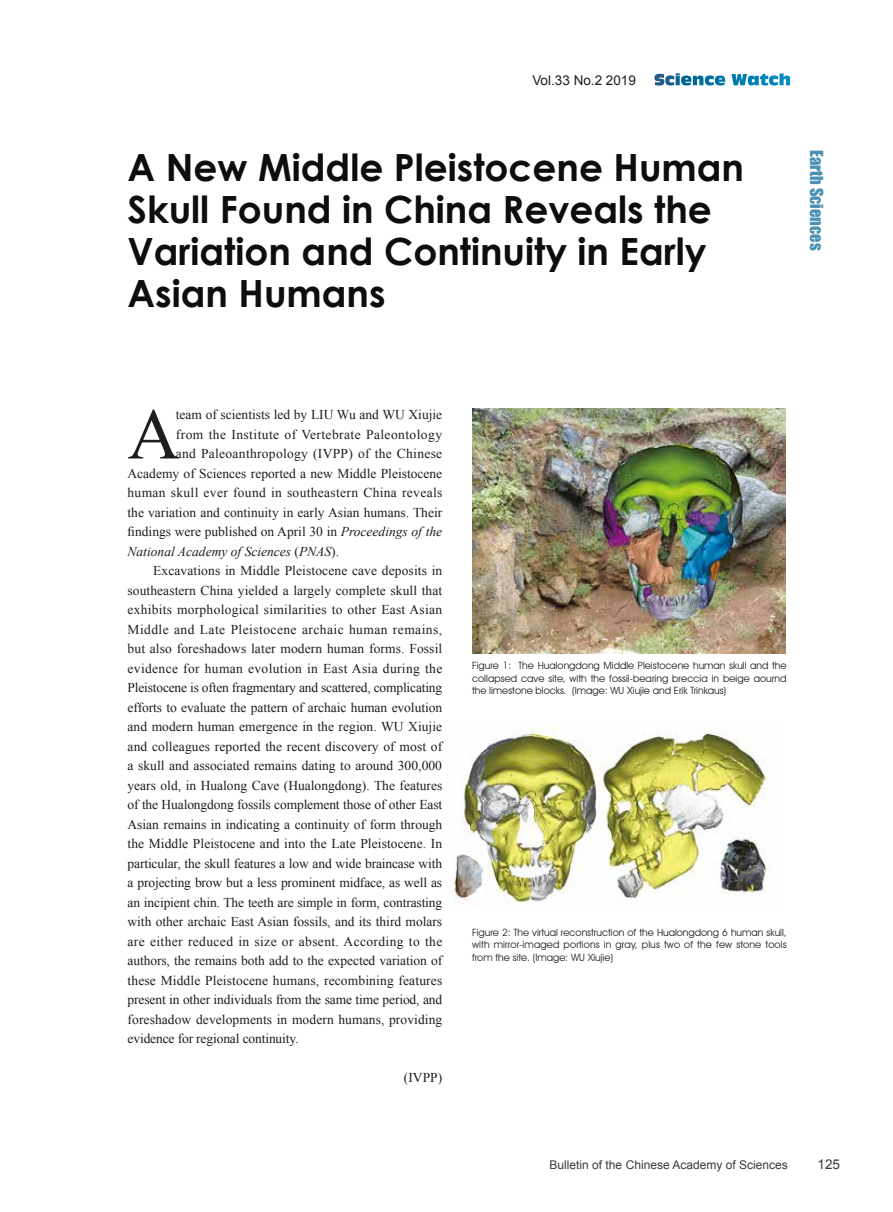
<style>
.page{position:relative;width:893px;height:1212px;background:#fff}
.page>*{position:absolute;margin:0;border:0;box-sizing:border-box;transform-origin:0 0}
.t1{font:72.45px "Times New Roman";color:#1f1e1d}
.t2{font:700 37.5px/42px "Century Gothic";color:#0d0d0d}
.t3{font:16.5px "Impact";color:#4891b3}
.t4{font:13.5px "Times New Roman";color:#1f1e1d}
.t5{font:13.5px "Times New Roman";letter-spacing:.025em;color:#1f1e1d}
.t6{font:13.5px "Times New Roman";letter-spacing:.03em;color:#1f1e1d}
.t7{font:13.5px "Times New Roman";letter-spacing:.02em;color:#1f1e1d}
.t8{font:13.5px "Times New Roman";letter-spacing:.035em;color:#1f1e1d}
.t9{font:italic 13.5px "Times New Roman";color:#1f1e1d}
.t10{font:13.5px "Arial";color:#1f1e1d}
.t11{font:13.5px "Arial";color:#3e3a39}
.t12{font:12px "Arial";color:#3e3a39}
.t13{font:10.05px/12.8px "Avant Garde IT Cby BT";color:#1f1e1d;text-align:justify}
.s1{font-family:"Antique Olive Compact";font-size:15px;color:#fff}
.s2{font-style:italic}
.s3{font-style:normal}
</style>
<div class="page">
<img style="left:472px;top:408px;width:314px;height:246px">
<img style="left:453px;top:726px;width:321px;height:178px">
<p class="t10" style="left:532px;top:72px;width:260px">Vol.33 No.2 2019 <span class="s1">Science Watch</span></p>
<h2 class="t2" style="left:128px;top:145px;width:618px">A New Middle Pleistocene Human<br>Skull Found in China Reveals the<br>Variation and Continuity in Early<br>Asian Humans</h2>
<p class="t3" style="left:829px;top:150px;width:102px;rotate:90deg">Earth Sciences</p>
<h1 class="t1" style="left:128px;top:385px;width:54px">A</h1>
<p class="t4" style="left:176px;top:406px;width:268px">team of scientists led by LIU Wu and WU Xiujie</p>
<p class="t6" style="left:176px;top:425px;width:268px">from the Institute of Vertebrate Paleontology</p>
<p class="t5" style="left:176px;top:445px;width:268px">and Paleoanthropology (IVPP) of the Chinese</p>
<p class="t4" style="left:128px;top:464px;width:316px">Academy of Sciences reported a new Middle Pleistocene</p>
<p class="t5" style="left:128px;top:484px;width:316px">human skull ever found in southeastern China reveals</p>
<p class="t4" style="left:128px;top:503px;width:316px">the variation and continuity in early Asian humans. Their</p>
<p class="t4" style="left:128px;top:523px;width:316px">findings were published on April 30 in <span class="s2">Proceedings of the</span></p>
<p class="t9" style="left:128px;top:542px;width:213px">National Academy of Sciences <span class="s3">(</span>PNAS<span class="s3">).</span></p>
<p class="t4" style="left:153px;top:562px;width:291px">Excavations in Middle Pleistocene cave deposits in</p>
<p class="t4" style="left:128px;top:581px;width:316px">southeastern China yielded a largely complete skull that</p>
<p class="t7" style="left:128px;top:601px;width:316px">exhibits morphological similarities to other East Asian</p>
<p class="t8" style="left:128px;top:620px;width:316px">Middle and Late Pleistocene archaic human remains,</p>
<p class="t4" style="left:128px;top:640px;width:316px">but also foreshadows later modern human forms. Fossil</p>
<p class="t5" style="left:128px;top:659px;width:316px">evidence for human evolution in East Asia during the</p>
<p class="t4" style="left:128px;top:679px;width:316px">Pleistocene is often fragmentary and scattered, complicating</p>
<p class="t4" style="left:128px;top:698px;width:316px">efforts to evaluate the pattern of archaic human evolution</p>
<p class="t4" style="left:128px;top:718px;width:316px">and modern human emergence in the region. WU Xiujie</p>
<p class="t4" style="left:128px;top:737px;width:316px">and colleagues reported the recent discovery of most of</p>
<p class="t4" style="left:128px;top:757px;width:316px">a skull and associated remains dating to around 300,000</p>
<p class="t4" style="left:128px;top:776px;width:316px">years old, in Hualong Cave (Hualongdong). The features</p>
<p class="t4" style="left:128px;top:796px;width:316px">of the Hualongdong fossils complement those of other East</p>
<p class="t4" style="left:128px;top:815px;width:316px">Asian remains in indicating a continuity of form through</p>
<p class="t4" style="left:128px;top:835px;width:316px">the Middle Pleistocene and into the Late Pleistocene. In</p>
<p class="t4" style="left:128px;top:854px;width:316px">particular, the skull features a low and wide braincase with</p>
<p class="t4" style="left:128px;top:874px;width:316px">a projecting brow but a less prominent midface, as well as</p>
<p class="t4" style="left:128px;top:893px;width:316px">an incipient chin. The teeth are simple in form, contrasting</p>
<p class="t4" style="left:128px;top:913px;width:316px">with other archaic East Asian fossils, and its third molars</p>
<p class="t6" style="left:128px;top:932px;width:316px">are either reduced in size or absent. According to the</p>
<p class="t4" style="left:128px;top:952px;width:316px">authors, the remains both add to the expected variation of</p>
<p class="t4" style="left:128px;top:971px;width:316px">these Middle Pleistocene humans, recombining features</p>
<p class="t4" style="left:128px;top:991px;width:316px">present in other individuals from the same time period, and</p>
<p class="t4" style="left:128px;top:1010px;width:316px">foreshadow developments in modern humans, providing</p>
<p class="t4" style="left:128px;top:1030px;width:173px">evidence for regional continuity.</p>
<p class="t4" style="left:404px;top:1069px;width:40px">(IVPP)</p>
<p class="t13" style="left:472px;top:659px;width:316px">Figure 1: The Hualongdong Middle Pleistocene human skull and the collapsed cave site, with the fossil-bearing breccia in beige aournd the limestone blocks. (Image: WU Xiujie and Erik Trinkaus)</p>
<p class="t13" style="left:472px;top:925px;width:316px">Figure 2: The virtual reconstruction of the Hualongdong 6 human skull, with mirror-imaged portions in gray, plus two of the few stone tools from the site. (Image: WU Xiujie)</p>
<p class="t12" style="left:550px;top:1157px;width:240px">Bulletin of the Chinese Academy of Sciences</p>
<p class="t11" style="left:817px;top:1156px;width:24px">125</p>
</div>
